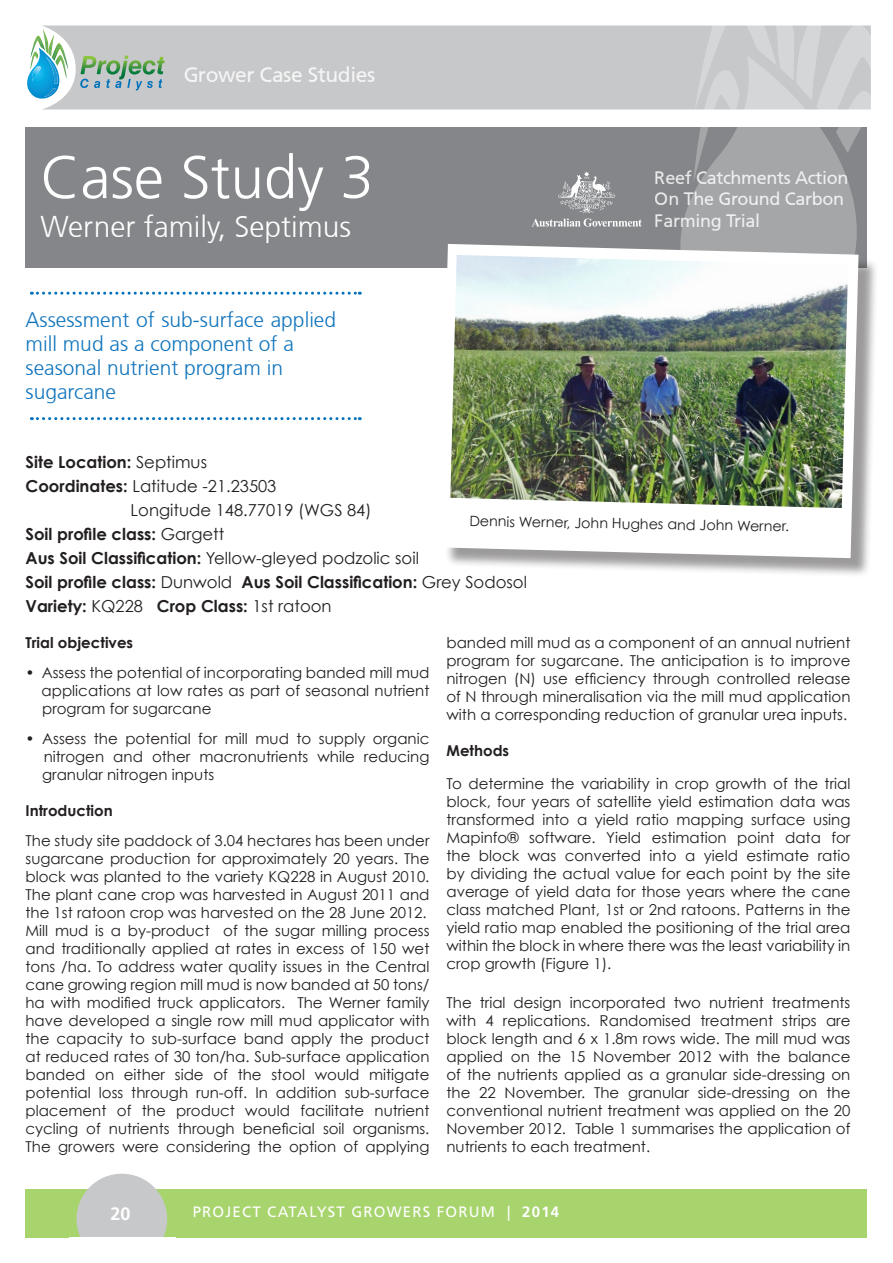
<style>
.page{position:relative;width:893px;height:1263px;background:#fff}
.page>*{position:absolute;margin:0;border:0;box-sizing:border-box;transform-origin:0 0}
.t1{font:300 60px "Frutiger CE";color:#fff}
.t2{font:300 30px "Frutiger CE";color:#fff}
.t3{font:300 21px/24px "Frutiger CE";color:#1074bc}
.t4{font:21px "Frutiger CE";letter-spacing:-.02em;color:#fff}
.t5{font:18px/21.6px "Frutiger CE";letter-spacing:-.02em;color:#fff}
.t6{font:700 18px "Frutiger LT Std";color:#fff}
.t7{font:700 16.5px "Century Gothic";color:#231f20}
.t8{font:16.5px "Century Gothic";color:#231f20}
.t9{font:15px/18px "Century Gothic";color:#231f20;text-align:justify}
.t10{font:700 15px "Century Gothic";color:#231f20}
.t11{font:15px "Frutiger LT Std";letter-spacing:.08em;color:#fff}
.t12{font:14.25px "Century Gothic";color:#231f20}
.s1{font-weight:400}
.s2{font-weight:700}
</style>
<div class="page">
<div style="left:43px;top:26px;width:650px;height:83px;background:#c7c8ca"></div>
<div style="left:26px;top:1189px;width:841px;height:48px;background:#a8d46e"></div>
<svg style="left:77px;top:1174px;width:90px;height:63px;background:#cbcecc"></svg>
<svg style="left:27px;top:29px;width:41px;height:72px"></svg>
<img style="left:31px;top:66px;width:11px;height:15px">
<svg style="left:80px;top:56px;width:85px;height:35px;background:#9bb7a9"></svg>
<div style="left:26px;top:128px;width:841px;height:140px;background:#848689"></div>
<svg style="left:31px;top:292px;width:329px;height:3px"></svg>
<svg style="left:31px;top:417px;width:329px;height:3px"></svg>
<div style="left:693px;top:25px;width:178px;height:30px;background:#cecfd1"></div>
<svg style="left:679px;top:55px;width:192px;height:189px;fill:#a4a6a8"></svg>
<div style="left:444px;top:248px;width:434px;height:330px;background:#231f20;opacity:.45"></div>
<svg style="left:444px;top:244px;width:414px;height:314px"></svg>
<img style="left:450px;top:255px;width:398px;height:253px">
<svg style="left:531px;top:219px;width:111px;height:8px"></svg>
<svg style="left:558px;top:171px;width:57px;height:42px"></svg>
<h3 class="t4" style="left:183px;top:62px;width:193px">Grower Case Studies</h3>
<h1 class="t1" style="left:40px;top:142px;width:335px">Case Study 3</h1>
<h2 class="t2" style="left:40px;top:209px;width:312px">Werner family, Septimus</h2>
<h3 class="t3" style="left:26px;top:308px;width:312px">Assessment of sub-surface applied mill mud as a component of a seasonal nutrient program in sugarcane</h3>
<p class="t5" style="left:655px;top:166px;width:195px">Reef Catchments Action<br>On The Ground Carbon<br>Farming Trial</p>
<p class="t7" style="left:26px;top:451px;width:183px">Site Location: <span class="s1">Septimus</span></p>
<p class="t8" style="left:26px;top:476px;width:252px"><span class="s2">Coordinates:</span> Latitude -21.23503</p>
<p class="t8" style="left:131px;top:500px;width:242px">Longitude 148.77019 (WGS 84)</p>
<p class="t7" style="left:26px;top:523px;width:200px">Soil profile class: <span class="s1">Gargett</span></p>
<p class="t8" style="left:26px;top:548px;width:395px"><span class="s2">Aus Soil Classification:</span> Yellow-gleyed podzolic soil</p>
<p class="t7" style="left:26px;top:572px;width:503px">Soil profile class: <span class="s1">Dunwold</span> Aus Soil Classification: <span class="s1">Grey Sodosol</span></p>
<p class="t7" style="left:26px;top:596px;width:308px">Variety: <span class="s1">KQ228</span> Crop Class: <span class="s1">1st ratoon</span></p>
<p class="t12" style="left:470px;top:512px;width:321px;rotate:1deg">Dennis Werner, John Hughes and John Werner.</p>
<p class="t10" style="left:26px;top:633px;width:109px">Trial objectives</p>
<p class="t9" style="left:42px;top:663px;width:389px;text-indent:-16px">• Assess the potential of incorporating banded mill mud applications at low rates as part of seasonal nutrient program for sugarcane</p>
<p class="t9" style="left:42px;top:729px;width:389px;text-indent:-17px">• Assess the potential for mill mud to supply organic nitrogen and other macronutrients while reducing granular nitrogen inputs</p>
<p class="t10" style="left:26px;top:801px;width:89px">Introduction</p>
<p class="t9" style="left:26px;top:831px;width:405px;text-align:left">The study site paddock of 3.04 hectares has been under sugarcane production for approximately 20 years. The block was planted to the variety KQ228 in August 2010.<br>The plant cane crop was harvested in August 2011 and the 1st ratoon crop was harvested on the 28 June 2012.<br>Mill mud is a by-product of the sugar milling process and traditionally applied at rates in excess of 150 wet tons /ha. To address water quality issues in the Central cane growing region mill mud is now banded at 50 tons/ ha with modified truck applicators. The Werner family have developed a single row mill mud applicator with the capacity to sub-surface band apply the product at reduced rates of 30 ton/ha. Sub-surface application banded on either side of the stool would mitigate potential loss through run-off. In addition sub-surface placement of the product would facilitate nutrient cycling of nutrients through beneficial soil organisms.<br>The growers were considering the option of applying</p>
<p class="t9" style="left:446px;top:633px;width:405px">banded mill mud as a component of an annual nutrient program for sugarcane. The anticipation is to improve nitrogen (N) use efficiency through controlled release of N through mineralisation via the mill mud application with a corresponding reduction of granular urea inputs.</p>
<p class="t10" style="left:446px;top:741px;width:64px">Methods</p>
<p class="t9" style="left:446px;top:774px;width:405px">To determine the variability in crop growth of the trial block, four years of satellite yield estimation data was transformed into a yield ratio mapping surface using Mapinfo® software. Yield estimation point data for the block was converted into a yield estimate ratio by dividing the actual value for each point by the site average of yield data for those years where the cane class matched Plant, 1st or 2nd ratoons. Patterns in the yield ratio map enabled the positioning of the trial area within the block in where there was the least variability in crop growth (Figure 1).</p>
<p class="t9" style="left:446px;top:993px;width:405px">The trial design incorporated two nutrient treatments with 4 replications. Randomised treatment strips are block length and 6 x 1.8m rows wide. The mill mud was applied on the 15 November 2012 with the balance of the nutrients applied as a granular side-dressing on the 22 November. The granular side-dressing on the conventional nutrient treatment was applied on the 20<br>November 2012. Table 1 summarises the application of nutrients to each treatment.</p>
<p class="t6" style="left:111px;top:1203px;width:22px">20</p>
<p class="t11" style="left:193px;top:1203px;width:368px">PROJECT CATALYST GROWERS FORUM | <span class="s2">2014</span></p>
</div>
